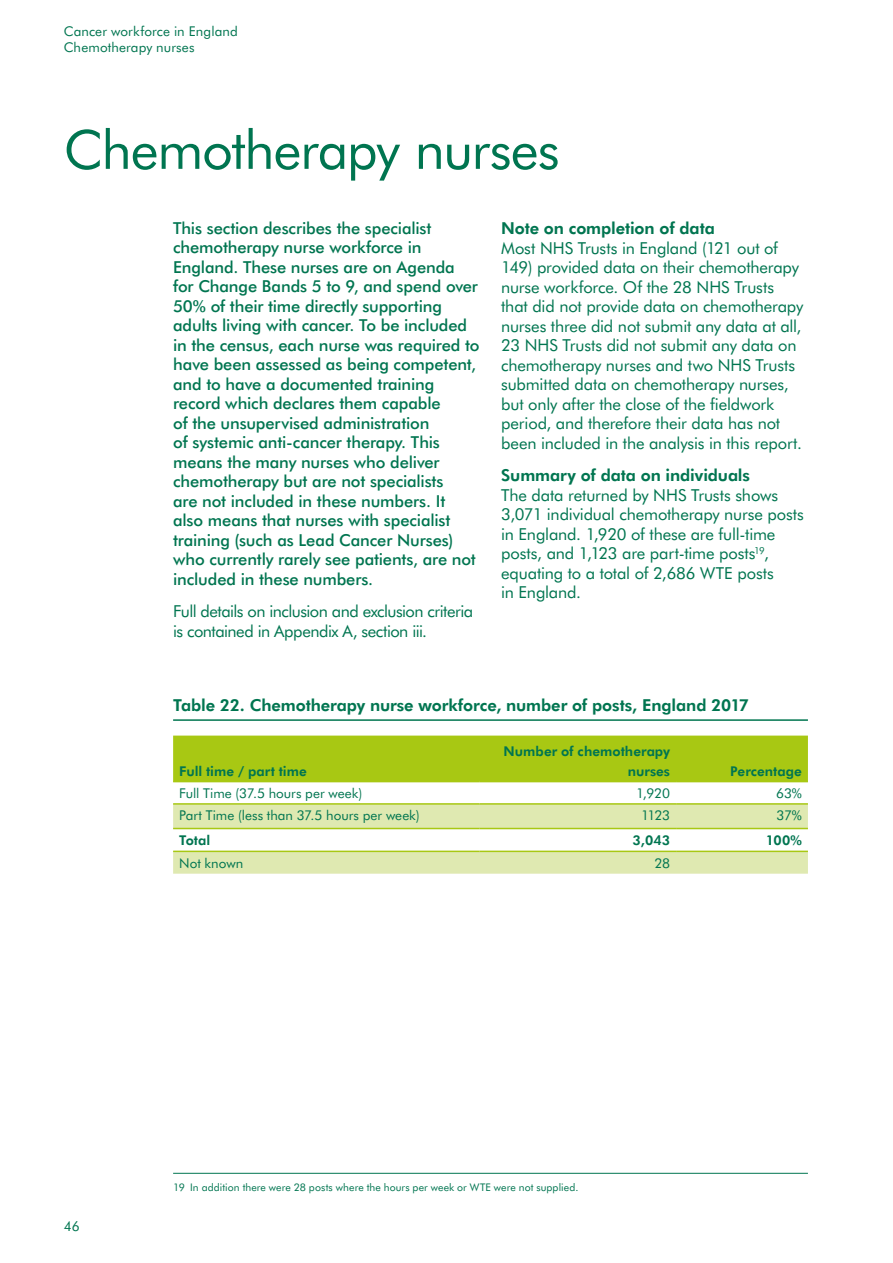
<style>
.page{position:relative;width:893px;height:1263px;background:#fff}
.page>*{position:absolute;margin:0;border:0;box-sizing:border-box;transform-origin:0 0}
.t1{font:54px "Futura BT";letter-spacing:-.02em;color:#007550}
.t2{font:500 16.5px/19.5px "Futura BT";letter-spacing:-.01em;color:#007550}
.t3{font:16.5px/19.5px "Futura BT";letter-spacing:-.01em;color:#007550}
.t4{font:800 16.5px "Futura BT";letter-spacing:-.005em;color:#007550}
.t5{font:16.5px/19.5px "Futura BT";letter-spacing:-.03em;color:#007550}
.t6{font:13.5px/16.2px "Futura BT";letter-spacing:.005em;color:#007550}
.t7{font:800 13.5px/19.5px "Futura BT";letter-spacing:.005em;color:#007550;text-align:right}
.t8{font:10.5px "Futura BT";letter-spacing:.01em;color:#007550}
</style>
<div class="page">
<hr style="left:173px;top:719px;width:635px;height:2px;background:#007550">
<div style="left:173px;top:736px;width:635px;height:45px;background:#a8c813"></div>
<svg style="left:173px;top:805px;width:635px;height:69px"></svg>
<hr style="left:173px;top:781px;width:306px;height:1px;background:#a8c813">
<hr style="left:479px;top:781px;width:197px;height:1px;background:#a8c813">
<hr style="left:676px;top:781px;width:132px;height:1px;background:#a8c813">
<hr style="left:173px;top:803px;width:306px;height:2px;background:#a8c813">
<hr style="left:479px;top:803px;width:197px;height:2px;background:#a8c813">
<hr style="left:676px;top:803px;width:132px;height:2px;background:#a8c813">
<hr style="left:173px;top:828px;width:306px;height:1px;background:#a8c813">
<hr style="left:479px;top:828px;width:197px;height:1px;background:#a8c813">
<hr style="left:676px;top:828px;width:132px;height:1px;background:#a8c813">
<hr style="left:173px;top:851px;width:306px;height:1px;background:#a8c813">
<hr style="left:479px;top:851px;width:197px;height:1px;background:#a8c813">
<hr style="left:676px;top:851px;width:132px;height:1px;background:#a8c813">
<hr style="left:173px;top:1173px;width:635px;height:1px;background:#007550">
<p class="t6" style="left:64px;top:23px;width:176px">Cancer workforce in England<br>Chemotherapy nurses</p>
<h1 class="t1" style="left:64px;top:117px;width:497px">Chemotherapy nurses</h1>
<p class="t2" style="left:173px;top:218px;width:308px">This section describes the specialist chemotherapy nurse workforce in England. These nurses are on Agenda<br>for Change Bands 5 to 9, and spend over 50% of their time directly supporting adults living with cancer. To be included in the census, each nurse was required to have been assessed as being competent, and to have a documented training record which declares them capable<br>of the unsupervised administration<br>of systemic anti-cancer therapy. This means the many nurses who deliver chemotherapy but are not specialists<br>are not included in these numbers. It<br>also means that nurses with specialist training (such as Lead Cancer Nurses) who currently rarely see patients, are not included in these numbers.</p>
<p class="t5" style="left:173px;top:601px;width:302px">Full details on inclusion and exclusion criteria is contained in Appendix A, section iii.</p>
<p class="t4" style="left:501px;top:218px;width:215px">Note on completion of data</p>
<p class="t3" style="left:501px;top:238px;width:304px">Most NHS Trusts in England (121 out of 149) provided data on their chemotherapy nurse workforce. Of the 28 NHS Trusts that did not provide data on chemotherapy nurses three did not submit any data at all, 23 NHS Trusts did not submit any data on chemotherapy nurses and two NHS Trusts submitted data on chemotherapy nurses, but only after the close of the fieldwork period, and therefore their data has not been included in the analysis in this report.</p>
<p class="t4" style="left:501px;top:465px;width:250px">Summary of data on individuals</p>
<p class="t3" style="left:501px;top:485px;width:304px">The data returned by NHS Trusts shows 3,071 individual chemotherapy nurse posts in England. 1,920 of these are full-time posts, and 1,123 are part-time posts<sup>19</sup>, equating to a total of 2,686 WTE posts<br>in England.</p>
<p class="t4" style="left:173px;top:695px;width:577px">Table 22. Chemotherapy nurse workforce, number of posts, England 2017</p>
<p class="t7" style="left:179px;top:761px;width:129px">Full time / part time</p>
<p class="t7" style="left:504px;top:741px;width:168px">Number of chemotherapy nurses</p>
<p class="t7" style="left:730px;top:761px;width:73px">Percentage</p>
<p class="t6" style="left:179px;top:785px;width:185px">Full Time (37.5 hours per week)</p>
<p class="t6" style="left:636px;top:785px;width:36px">1,920</p>
<p class="t6" style="left:776px;top:785px;width:27px">63%</p>
<p class="t6" style="left:179px;top:807px;width:242px">Part Time (less than 37.5 hours per week)</p>
<p class="t6" style="left:641px;top:807px;width:30px">1123</p>
<p class="t6" style="left:777px;top:807px;width:27px">37%</p>
<p class="t7" style="left:179px;top:831px;width:33px">Total</p>
<p class="t7" style="left:633px;top:831px;width:39px">3,043</p>
<p class="t7" style="left:766px;top:831px;width:38px">100%</p>
<p class="t6" style="left:179px;top:855px;width:66px">Not known</p>
<p class="t6" style="left:654px;top:855px;width:17px">28</p>
<p class="t6" style="left:64px;top:1218px;width:17px">46</p>
<p class="t8" style="left:173px;top:1180px;width:407px">19 In addition there were 28 posts where the hours per week or WTE were not supplied.</p>
</div>
